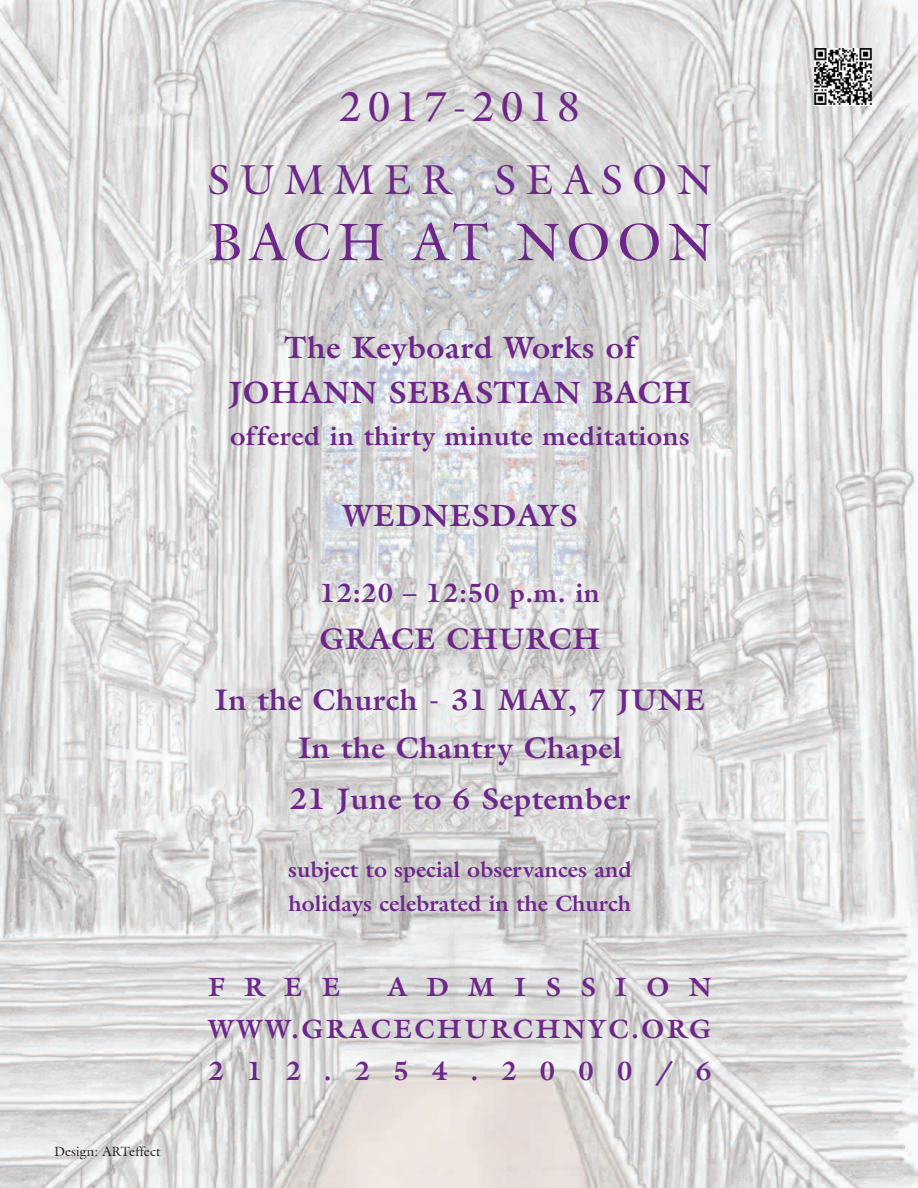
<style>
.page{position:relative;width:918px;height:1188px;background:#fff}
.page>*{position:absolute;margin:0;border:0;box-sizing:border-box;transform-origin:0 0}
.t1{font:53.25px "Galliard";letter-spacing:.12em;color:#6c2789}
.t2{font:42.15px/73.2px "Galliard";letter-spacing:.225em;color:#6c2789;text-align:center}
.t3{font:700 31.05px/44.2px "Galliard";letter-spacing:.015em;color:#6c2789;text-align:center}
.t4{font:700 30px/61.5px "Galliard";letter-spacing:.015em;color:#6c2789;text-align:center}
.t5{font:700 26.55px/42.2px "Galliard";letter-spacing:.09em;color:#6c2789;text-align:justify}
.t6{font:700 26.55px "Galliard";letter-spacing:.015em;color:#6c2789}
.t7{font:700 22.2px/34.2px "Galliard";color:#6c2789}
.t8{font:13.5px "Galliard";color:#231f20}
</style>
<div class="page">
<img style="left:0;top:0;width:917px;height:1188px">
<svg style="left:814px;top:48px;width:58px;height:57px"></svg>
<img style="left:815px;top:49px;width:56px;height:56px">
<p class="t8" style="left:54px;top:1143px;width:108px">Design: ARTeffect</p>
<h2 class="t2" style="left:208px;top:69px;width:505px">2017-2018<br>SUMMER SEASON</h2>
<h1 class="t1" style="left:208px;top:211px;width:505px">BACH AT NOON</h1>
<p class="t3" style="left:229px;top:326px;width:464px">The Keyboard Works of<br>JOHANN SEBASTIAN BACH</p>
<p class="t6" style="left:230px;top:420px;width:461px">offered in thirty minute meditations</p>
<p class="t3" style="left:342px;top:493px;width:237px">WEDNESDAYS</p>
<p class="t5" style="left:320px;top:572px;width:281px">12:20 – 12:50 p.m. in</p>
<p class="t4" style="left:215px;top:608px;width:492px">GRACE CHURCH<br>In the Church - 31 MAY, 7 JUNE</p>
<p class="t4" style="left:289px;top:722px;width:342px;line-height:51px;text-align:left">In the Chantry Chapel<br>21 June to 6 September</p>
<p class="t7" style="left:288px;top:853px;width:345px">subject to special observances and holidays celebrated in the Church</p>
<p class="t5" style="left:208px;top:965px;width:505px;text-indent:179px">ADMISSION WWW.GRACECHURCHNYC.ORG 212.254.2000/6</p>
<p class="t5" style="left:208px;top:965px;width:134px">FREE</p>
</div>
